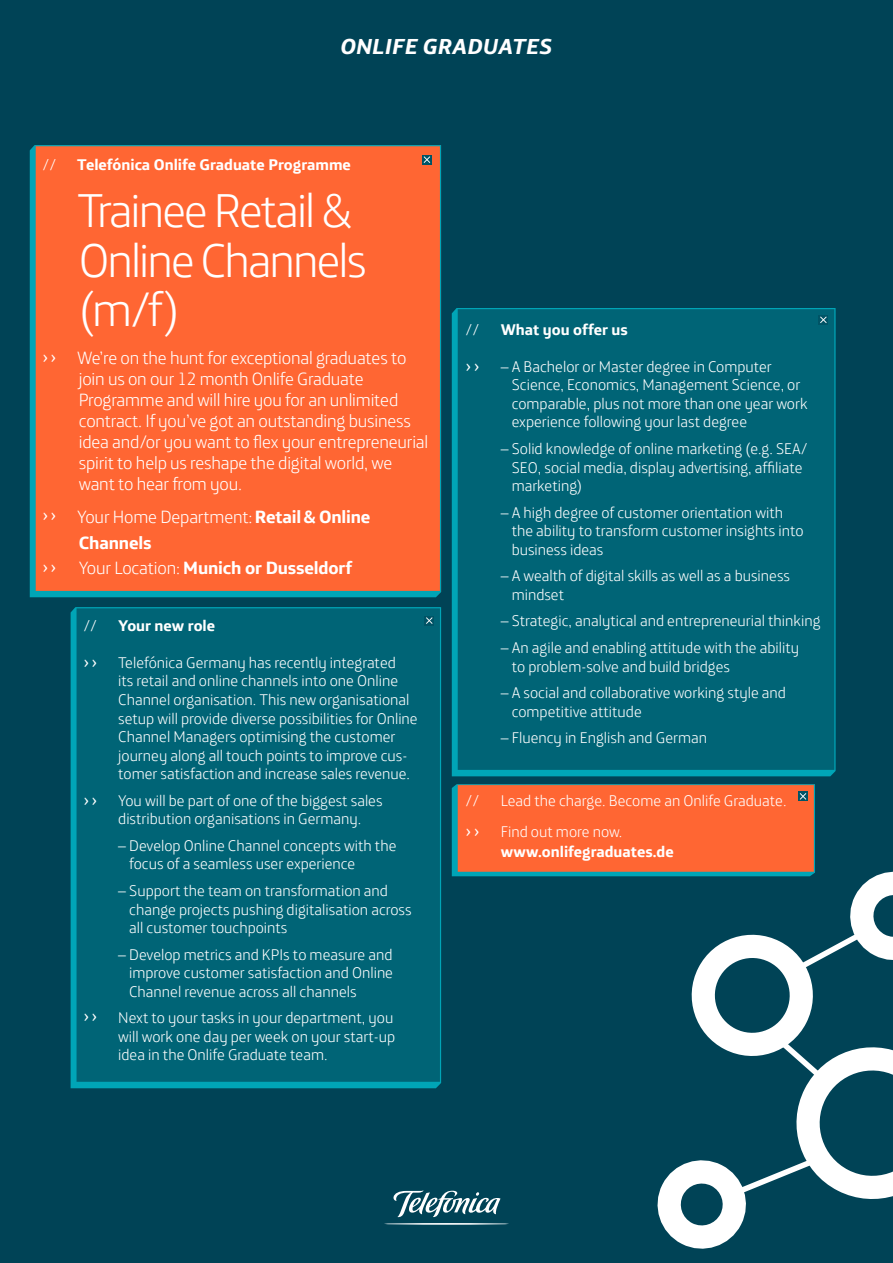
<style>
.page{position:relative;width:893px;height:1263px;background:#004356}
.page>*{position:absolute;margin:0;border:0;box-sizing:border-box;transform-origin:0 0}
.t1{font:300 48px/49.5px "Telefonica";letter-spacing:-.04em;color:#fff}
.t2{font:19.95px "Telefonica CAP";color:#fff}
.t3{font:300 18px/21px "Telefonica";letter-spacing:-.01em;color:#fff}
.t4{font:700 18px/25.5px "Telefonica";letter-spacing:-.01em;color:#fff}
.t5{font:18px "Telefonica";color:#fff}
.t6{font:300 15.6px/18.6px "Telefonica";color:#fff}
.t7{font:700 15.6px "Telefonica";color:#fff}
.s1{font-weight:300}
</style>
<div class="page">
<svg style="left:384px;top:1190px;width:125px;height:35px"></svg>
<div style="left:30px;top:145px;width:411px;height:452px;background:#f63"></div>
<svg style="left:422px;top:155px;width:10px;height:10px"></svg>
<svg style="left:424px;top:156px;width:6px;height:7px"></svg>
<svg style="left:452px;top:784px;width:363px;height:92px"></svg>
<div style="left:452px;top:308px;width:383px;height:468px;background:#006476"></div>
<div style="left:818px;top:315px;width:10px;height:10px;background:#005466"></div>
<svg style="left:820px;top:316px;width:7px;height:7px"></svg>
<div style="left:71px;top:607px;width:370px;height:481px;background:#006476"></div>
<div style="left:424px;top:616px;width:10px;height:9px;background:#005466"></div>
<svg style="left:426px;top:617px;width:7px;height:7px"></svg>
<svg style="left:640px;top:870px;width:253px;height:379px"></svg>
<svg style="left:726px;top:923px;width:149px;height:278px"></svg>
<p class="t2" style="left:341px;top:36px;width:214px">ONLIFE GRADUATES</p>
<p class="t6" style="left:42px;top:153px;width:15px">//</p>
<p class="t5" style="left:42px;top:341px;width:16px">››</p>
<p class="t5" style="left:42px;top:500px;width:16px">››</p>
<p class="t5" style="left:42px;top:551px;width:16px">››</p>
<p class="t7" style="left:77px;top:150px;width:275px">Telefónica Onlife Graduate Programme</p>
<h1 class="t1" style="left:77px;top:179px;width:291px">Trainee Retail &amp;<br>Online Channels (m/f)</h1>
<p class="t3" style="left:77px;top:344px;width:353px">We’re on the hunt for exceptional graduates to join us on our 12 month Onlife Graduate Programme and will hire you for an unlimited contract. If you’ve got an outstanding business idea and/or you want to flex your entrepreneurial spirit to help us reshape the digital world, we want to hear from you.</p>
<p class="t4" style="left:77px;top:503px;width:295px"><span class="s1">Your Home Department:</span> Retail &amp; Online<br>Channels<br><span class="s1">Your Location:</span> Munich or Dusseldorf</p>
<p class="t6" style="left:83px;top:614px;width:15px">//</p>
<p class="t5" style="left:83px;top:646px;width:16px">››</p>
<p class="t5" style="left:83px;top:784px;width:16px">››</p>
<p class="t5" style="left:83px;top:1000px;width:16px">››</p>
<p class="t7" style="left:118px;top:611px;width:98px">Your new role</p>
<p class="t6" style="left:118px;top:651px;width:301px">Telefónica Germany has recently integrated<br>its retail and online channels into one Online Channel organisation. This new organisational setup will provide diverse possibilities for Online Channel Managers optimising the customer journey along all touch points to improve cus&shy;tomer satisfaction and increase sales revenue.</p>
<p class="t6" style="left:118px;top:789px;width:266px">You will be part of one of the biggest sales distribution organisations in Germany.</p>
<p class="t6" style="left:129px;top:834px;width:269px;text-indent:-11px">– Develop Online Channel concepts with the focus of a seamless user experience</p>
<p class="t6" style="left:129px;top:879px;width:284px;text-indent:-11px">– Support the team on transformation and change projects pushing digitalisation across all customer touchpoints</p>
<p class="t6" style="left:129px;top:943px;width:265px;text-align:justify;text-indent:-11px">– Develop metrics and KPIs to measure and improve customer satisfaction and Online Channel revenue across all channels</p>
<p class="t6" style="left:118px;top:1006px;width:279px">Next to your tasks in your department, you will work one day per week on your start-up idea in the Onlife Graduate team.</p>
<p class="t6" style="left:466px;top:318px;width:15px">//</p>
<p class="t5" style="left:466px;top:350px;width:16px">››</p>
<p class="t6" style="left:466px;top:789px;width:15px">//</p>
<p class="t5" style="left:466px;top:815px;width:16px">››</p>
<p class="t7" style="left:501px;top:315px;width:129px">What you offer us</p>
<p class="t6" style="left:512px;top:355px;width:297px;text-indent:-11px">– A Bachelor or Master degree in Computer Science, Economics, Management Science, or comparable, plus not more than one year work experience following your last degree</p>
<p class="t6" style="left:512px;top:437px;width:298px;text-indent:-11px">– Solid knowledge of online marketing (e.g. SEA/<br>SEO, social media, display advertising, affiliate marketing)</p>
<p class="t6" style="left:512px;top:501px;width:293px;text-indent:-11px">– A high degree of customer orientation with the ability to transform customer insights into business ideas</p>
<p class="t6" style="left:512px;top:564px;width:280px;text-indent:-11px">– A wealth of digital skills as well as a business mindset</p>
<p class="t6" style="left:501px;top:609px;width:321px">– Strategic, analytical and entrepreneurial thinking</p>
<p class="t6" style="left:512px;top:636px;width:289px;text-indent:-11px">– An agile and enabling attitude with the ability to problem-solve and build bridges</p>
<p class="t6" style="left:512px;top:681px;width:276px;text-indent:-11px">– A social and collaborative working style and competitive attitude</p>
<p class="t6" style="left:501px;top:726px;width:208px">– Fluency in English and German</p>
<p class="t6" style="left:501px;top:782px;width:287px;line-height:31px">Lead the charge. Become an Onlife Graduate.<br>Find out more now.</p>
<p class="t7" style="left:501px;top:838px;width:175px">www.onlifegraduates.de</p>
</div>
